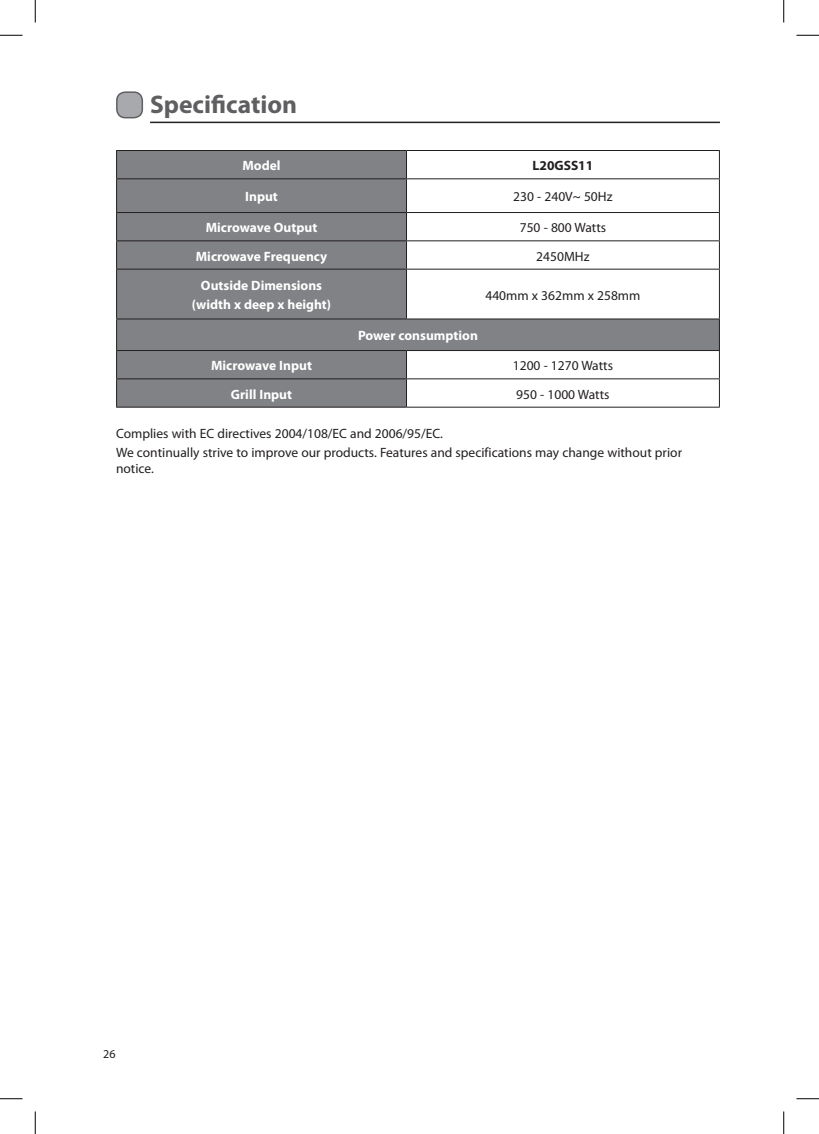
<style>
.page{position:relative;width:819px;height:1134px;background:#fff}
.page>*{position:absolute;margin:0;border:0;box-sizing:border-box;transform-origin:0 0}
.t1{font:700 25.5px "Myriad Pro";color:#5f5f62}
.t2{font:13.5px/18.6px "Myriad Pro";color:#231f20}
.t3{font:700 13.5px/19.2px "Myriad Pro";color:#fff;text-align:center}
.t4{font:700 13.5px "Myriad Pro";color:#231f20}
.t5{font:12px "Myriad Pro";color:#231f20}
</style>
<div class="page">
<hr style="left:150px;top:122px;width:570px;height:1px;background:#231f20">
<div style="left:117px;top:92px;width:25px;height:26px;background:#a8a9ad;border-radius:9px"></div>
<div style="left:116px;top:91px;width:27px;height:27px;border:2px solid #5f5f62;border-radius:9px"></div>
<div style="left:117px;top:151px;width:289px;height:256px;background:#808285"></div>
<svg style="left:407px;top:179px;width:312px;height:228px"></svg>
<div style="left:117px;top:319px;width:602px;height:31px;background:#808285"></div>
<hr style="left:116px;top:150px;width:290px;height:1px;background:#231f20">
<svg style="left:116px;top:151px;width:1px;height:27px"></svg>
<hr style="left:406px;top:150px;width:314px;height:1px;background:#231f20">
<svg style="left:406px;top:151px;width:1px;height:27px"></svg>
<svg style="left:719px;top:151px;width:1px;height:27px"></svg>
<hr style="left:116px;top:178px;width:290px;height:1px;background:#231f20">
<hr style="left:116px;top:179px;width:1px;height:33px;background:#231f20">
<hr style="left:406px;top:178px;width:314px;height:1px;background:#231f20">
<hr style="left:406px;top:179px;width:1px;height:33px;background:#231f20">
<hr style="left:719px;top:179px;width:1px;height:33px;background:#231f20">
<hr style="left:116px;top:212px;width:290px;height:1px;background:#231f20">
<hr style="left:406px;top:212px;width:314px;height:1px;background:#231f20">
<hr style="left:116px;top:240px;width:290px;height:1px;background:#231f20">
<svg style="left:116px;top:213px;width:1px;height:56px"></svg>
<hr style="left:406px;top:240px;width:314px;height:1px;background:#231f20">
<svg style="left:406px;top:213px;width:1px;height:56px"></svg>
<svg style="left:719px;top:213px;width:1px;height:56px"></svg>
<hr style="left:116px;top:269px;width:290px;height:1px;background:#231f20">
<hr style="left:116px;top:269px;width:1px;height:49px;background:#231f20">
<hr style="left:406px;top:269px;width:314px;height:1px;background:#231f20">
<hr style="left:406px;top:269px;width:1px;height:49px;background:#231f20">
<hr style="left:719px;top:269px;width:1px;height:49px;background:#231f20">
<hr style="left:116px;top:318px;width:290px;height:1px;background:#231f20">
<hr style="left:116px;top:319px;width:1px;height:31px;background:#231f20">
<hr style="left:406px;top:318px;width:314px;height:1px;background:#231f20">
<hr style="left:719px;top:319px;width:1px;height:31px;background:#231f20">
<hr style="left:116px;top:350px;width:290px;height:1px;background:#231f20">
<hr style="left:406px;top:350px;width:314px;height:1px;background:#231f20">
<hr style="left:116px;top:378px;width:290px;height:1px;background:#231f20">
<svg style="left:116px;top:351px;width:1px;height:56px"></svg>
<hr style="left:406px;top:378px;width:314px;height:1px;background:#231f20">
<svg style="left:406px;top:351px;width:1px;height:56px"></svg>
<svg style="left:719px;top:351px;width:1px;height:56px"></svg>
<hr style="left:116px;top:407px;width:290px;height:1px;background:#231f20">
<hr style="left:406px;top:407px;width:314px;height:1px;background:#231f20">
<svg style="left:0;top:35px;width:22px;height:1px"></svg>
<svg style="left:796px;top:35px;width:23px;height:1px"></svg>
<svg style="left:0;top:1098px;width:22px;height:1px"></svg>
<svg style="left:796px;top:1098px;width:23px;height:1px"></svg>
<svg style="left:35px;top:0;width:1px;height:22px"></svg>
<svg style="left:35px;top:1111px;width:1px;height:23px"></svg>
<svg style="left:783px;top:0;width:1px;height:22px"></svg>
<svg style="left:783px;top:1111px;width:1px;height:23px"></svg>
<h1 class="t1" style="left:150px;top:88px;width:148px">Specification</h1>
<p class="t3" style="left:242px;top:156px;width:40px">Model</p>
<p class="t4" style="left:533px;top:157px;width:62px">L20GSS11</p>
<p class="t3" style="left:245px;top:187px;width:34px">Input</p>
<p class="t2" style="left:513px;top:187px;width:101px">230 - 240V~ 50Hz</p>
<p class="t3" style="left:206px;top:218px;width:113px">Microwave Output</p>
<p class="t2" style="left:520px;top:218px;width:88px">750 - 800 Watts</p>
<p class="t3" style="left:196px;top:246px;width:133px">Microwave Frequency</p>
<p class="t2" style="left:536px;top:247px;width:55px">2450MHz</p>
<p class="t3" style="left:192px;top:275px;width:141px">Outside Dimensions (width x deep x height)</p>
<p class="t2" style="left:485px;top:286px;width:156px">440mm x 362mm x 258mm</p>
<p class="t3" style="left:358px;top:326px;width:121px">Power consumption</p>
<p class="t3" style="left:211px;top:356px;width:102px">Microwave Input</p>
<p class="t2" style="left:513px;top:356px;width:102px">1200 - 1270 Watts</p>
<p class="t3" style="left:231px;top:384px;width:63px">Grill Input</p>
<p class="t2" style="left:516px;top:384px;width:95px">950 - 1000 Watts</p>
<p class="t2" style="left:116px;top:424px;width:567px">Complies with EC directives 2004/108/EC and 2006/95/EC.<br>We continually strive to improve our products. Features and specifications may change without prior</p>
<p class="t2" style="left:116px;top:459px;width:39px">notice.</p>
<p class="t5" style="left:103px;top:1046px;width:14px">26</p>
</div>
